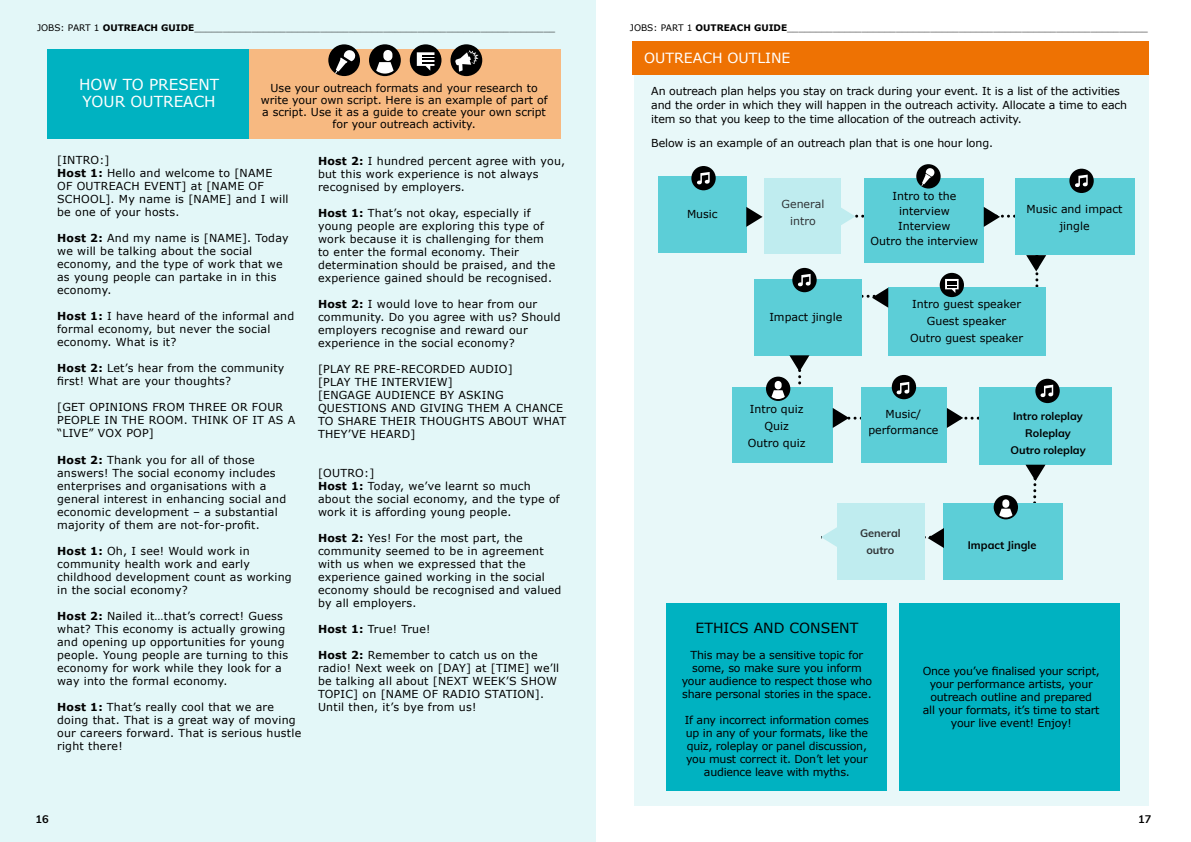
<style>
.page{position:relative;width:1191px;height:842px;background:#fff}
.page>*{position:absolute;margin:0;border:0;box-sizing:border-box;transform-origin:0 0}
.t1{font:15.2px/16.3px "Verdana";color:#fff}
.t2{font:14px "Verdana";color:#000}
.t3{font:14px "Verdana";color:#fff}
.t4{font:11px/13px "Verdana";letter-spacing:.02em;color:#000}
.t5{font:11px/13px "Verdana";letter-spacing:-.02em;color:#000;text-align:center}
.t6{font:11px/16.9px "Verdana";color:#000;text-align:center}
.t7{font:11px/14px "Verdana";letter-spacing:-.01em;color:#000}
.t8{font:700 11px/16.9px "Muli";color:#000;text-align:center}
.t9{font:11px/16.9px "Verdana";color:#313538;text-align:center}
.t10{font:700 11px/16.9px "Muli";color:#313538;text-align:center}
.t11{font:9px "Verdana";color:#000}
.s1{font-weight:700}
</style>
<div class="page">
<div style="left:0;top:0;width:595px;height:842px;background:#e3f7f8"></div>
<div style="left:245px;top:49px;width:315px;height:89px;background:#f7b981"></div>
<div style="left:47px;top:49px;width:201px;height:89px;background:#00b2c1"></div>
<div style="left:328px;top:44px;width:32px;height:32px;background:#000;border-radius:50%"></div>
<svg style="left:335px;top:50px;width:21px;height:24px"></svg>
<div style="left:369px;top:44px;width:32px;height:32px;background:#000;border-radius:50%"></div>
<svg style="left:376px;top:62px;width:17px;height:12px"></svg>
<div style="left:383px;top:50px;width:9px;height:11px;background:#fff;border-radius:5px"></div>
<div style="left:410px;top:44px;width:31px;height:32px;background:#000;border-radius:50%"></div>
<svg style="left:417px;top:52px;width:18px;height:19px"></svg>
<svg style="left:450px;top:44px;width:32px;height:32px"></svg>
<svg style="left:455px;top:50px;width:23px;height:22px"></svg>
<div style="left:634px;top:58px;width:515px;height:748px;background:#e8f8f9"></div>
<div style="left:979px;top:387px;width:133px;height:78px;background:#5cced7"></div>
<div style="left:943px;top:504px;width:119px;height:76px;background:#5cced7"></div>
<div style="left:632px;top:42px;width:517px;height:33px;background:#ee7203"></div>
<div style="left:666px;top:603px;width:220px;height:188px;background:#00b2c1"></div>
<div style="left:899px;top:603px;width:220px;height:188px;background:#00b2c1"></div>
<div style="left:1015px;top:179px;width:119px;height:76px;background:#5cced7"></div>
<div style="left:732px;top:387px;width:100px;height:76px;background:#5cced7"></div>
<div style="left:837px;top:504px;width:88px;height:76px;background:#bfecef"></div>
<div style="left:916px;top:164px;width:24px;height:25px;background:#000;border-radius:50%"></div>
<div style="left:1069px;top:169px;width:24px;height:24px;background:#000;border-radius:50%"></div>
<svg style="left:1075px;top:175px;width:12px;height:12px"></svg>
<div style="left:1035px;top:379px;width:24px;height:24px;background:#000;border-radius:50%"></div>
<div style="left:658px;top:176px;width:88px;height:76px;background:#5cced7"></div>
<div style="left:691px;top:166px;width:24px;height:24px;background:#000;border-radius:50%"></div>
<svg style="left:697px;top:172px;width:12px;height:12px"></svg>
<svg style="left:746px;top:168px;width:307px;height:380px"></svg>
<div style="left:773px;top:523px;width:47px;height:41px;background:#e8f8f9"></div>
<p class="t11" style="left:37px;top:22px;width:519px">JOBS: PART 1 <span class="s1">OUTREACH GUIDE</span>_______________________________________________________________</p>
<h1 class="t1" style="left:79px;top:77px;width:142px">HOW TO PRESENT<br>YOUR OUTREACH</h1>
<p class="t6" style="left:261px;top:82px;width:288px;line-height:12px">Use your outreach formats and your research to write your own script. Here is an example of part of a script. Use it as a guide to create your own script for your outreach activity.</p>
<p class="t4" style="left:57px;top:154px;width:233px">[INTRO:]<br><span class="s1">Host 1:</span> Hello and welcome to [NAME<br>OF OUTREACH EVENT] at [NAME OF<br>SCHOOL]. My name is [NAME] and I will be one of your hosts.</p>
<p class="t4" style="left:57px;top:232px;width:233px"><span class="s1">Host 2:</span> And my name is [NAME]. Today we will be talking about the social economy, and the type of work that we as young people can partake in in this economy.</p>
<p class="t4" style="left:57px;top:310px;width:239px"><span class="s1">Host 1:</span> I have heard of the informal and formal economy, but never the social economy. What is it?</p>
<p class="t4" style="left:57px;top:362px;width:229px"><span class="s1">Host 2:</span> Let’s hear from the community first! What are your thoughts?</p>
<p class="t4" style="left:57px;top:401px;width:240px">[GET OPINIONS FROM THREE OR FOUR<br>PEOPLE IN THE ROOM. THINK OF IT AS A “LIVE” VOX POP]</p>
<p class="t4" style="left:57px;top:453px;width:230px"><span class="s1">Host 2:</span> Thank you for all of those answers! The social economy includes enterprises and organisations with a general interest in enhancing social and economic development – a substantial majority of them are not-for-profit.</p>
<p class="t4" style="left:57px;top:544px;width:236px"><span class="s1">Host 1:</span> Oh, I see! Would work in community health work and early childhood development count as working in the social economy?</p>
<p class="t4" style="left:57px;top:609px;width:233px"><span class="s1">Host 2:</span> Nailed it…that’s correct! Guess what? This economy is actually growing and opening up opportunities for young people. Young people are turning to this economy for work while they look for a way into the formal economy.</p>
<p class="t4" style="left:57px;top:700px;width:246px"><span class="s1">Host 1:</span> That’s really cool that we are doing that. That is a great way of moving our careers forward. That is serious hustle right there!</p>
<p class="t4" style="left:318px;top:154px;width:249px"><span class="s1">Host 2:</span> I hundred percent agree with you, but this work experience is not always recognised by employers.</p>
<p class="t4" style="left:318px;top:206px;width:239px"><span class="s1">Host 1:</span> That’s not okay, especially if young people are exploring this type of work because it is challenging for them to enter the formal economy. Their determination should be praised, and the experience gained should be recognised.</p>
<p class="t4" style="left:318px;top:297px;width:244px"><span class="s1">Host 2:</span> I would love to hear from our community. Do you agree with us? Should employers recognise and reward our experience in the social economy?</p>
<p class="t4" style="left:318px;top:362px;width:250px">[PLAY RE PRE-RECORDED AUDIO]<br>[PLAY THE INTERVIEW]<br>[ENGAGE AUDIENCE BY ASKING<br>QUESTIONS AND GIVING THEM A CHANCE<br>TO SHARE THEIR THOUGHTS ABOUT WHAT<br>THEY’VE HEARD]</p>
<p class="t4" style="left:318px;top:466px;width:243px">[OUTRO:]<br><span class="s1">Host 1:</span> Today, we’ve learnt so much about the social economy, and the type of work it is affording young people.</p>
<p class="t4" style="left:318px;top:531px;width:245px"><span class="s1">Host 2:</span> Yes! For the most part, the community seemed to be in agreement with us when we expressed that the experience gained working in the social economy should be recognised and valued by all employers.</p>
<p class="t4" style="left:318px;top:622px;width:114px"><span class="s1">Host 1:</span> True! True!</p>
<p class="t4" style="left:318px;top:648px;width:243px"><span class="s1">Host 2:</span> Remember to catch us on the radio! Next week on [DAY] at [TIME] we’ll be talking all about [NEXT WEEK’S SHOW TOPIC] on [NAME OF RADIO STATION].<br>Until then, it’s bye from us!</p>
<p class="t8" style="left:35px;top:810px;width:15px">16</p>
<p class="t11" style="left:630px;top:22px;width:519px">JOBS: PART 1 <span class="s1">OUTREACH GUIDE</span>_______________________________________________________________</p>
<p class="t3" style="left:644px;top:49px;width:148px">OUTREACH OUTLINE</p>
<p class="t7" style="left:651px;top:84px;width:477px">An outreach plan helps you stay on track during your event. It is a list of the activities and the order in which they will happen in the outreach activity. Allocate a time to each item so that you keep to the time allocation of the outreach activity.</p>
<p class="t7" style="left:651px;top:136px;width:343px">Below is an example of an outreach plan that is one hour long.</p>
<p class="t4" style="left:687px;top:208px;width:32px">Music</p>
<p class="t9" style="left:781px;top:195px;width:44px">General intro</p>
<p class="t6" style="left:870px;top:189px;width:109px;line-height:15px">Intro to the interview<br>Interview<br>Outro the interview</p>
<p class="t6" style="left:1026px;top:200px;width:98px">Music and impact jingle</p>
<p class="t6" style="left:769px;top:309px;width:74px">Impact jingle</p>
<p class="t6" style="left:910px;top:295px;width:114px">Intro guest speaker<br>Guest speaker<br>Outro guest speaker</p>
<p class="t6" style="left:747px;top:401px;width:59px">Intro quiz<br>Quiz<br>Outro quiz</p>
<p class="t6" style="left:868px;top:405px;width:71px">Music/ performance</p>
<p class="t10" style="left:860px;top:524px;width:42px">General outro</p>
<p class="t8" style="left:1010px;top:407px;width:77px">Intro roleplay<br>Roleplay<br>Outro roleplay</p>
<p class="t8" style="left:967px;top:536px;width:70px">Impact Jingle</p>
<p class="t2" style="left:695px;top:619px;width:164px">ETHICS AND CONSENT</p>
<p class="t5" style="left:681px;top:649px;width:192px">This may be a sensitive topic for some, so make sure you inform your audience to respect those who share personal stories in the space.</p>
<p class="t5" style="left:685px;top:714px;width:186px">If any incorrect information comes up in any of your formats, like the quiz, roleplay or panel discussion, you must correct it. Don’t let your audience leave with myths.</p>
<p class="t5" style="left:922px;top:665px;width:179px">Once you’ve finalised your script, your performance artists, your outreach outline and prepared<br>all your formats, it’s time to start your live event! Enjoy!</p>
<p class="t8" style="left:1138px;top:810px;width:15px">17</p>
</div>
